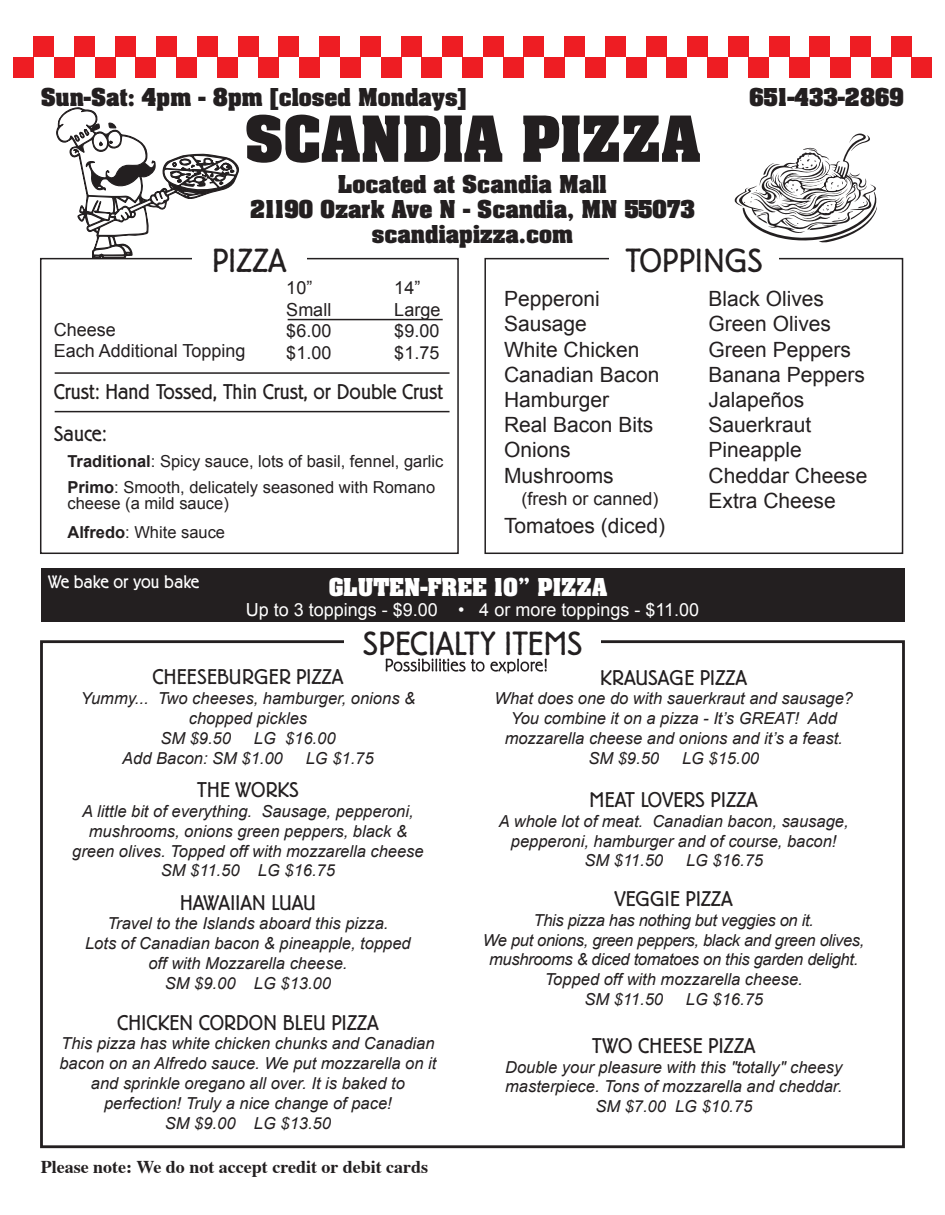
<style>
.page{position:relative;width:945px;height:1215px;background:#fff}
.page>*{position:absolute;margin:0;border:0;box-sizing:border-box;transform-origin:0 0}
.t1{font:700 54px "Aachen";color:#231f20}
.t2{font:300 33px "Berliner Grotesk";letter-spacing:.01em;color:#231f20}
.t3{font:21px/25.2px "Arial";color:#231f20}
.t4{font:300 21px/41.5px "Berliner Grotesk";letter-spacing:.01em;color:#231f20}
.t5{font:700 21px/25.2px "Aachen";color:#231f20;text-align:center}
.t6{font:700 21px "Aachen";color:#fff}
.t7{font:18px/21.6px "Arial";color:#231f20}
.t8{font:700 18px "Times";color:#231f20}
.t9{font:18px "Arial";color:#fff}
.t10{font:300 18px "Berliner Grotesk";color:#fff}
.t11{font:italic 16.5px/19.8px "Arial";color:#231f20;text-align:center}
.t12{font:16.5px/25.8px "Arial";color:#231f20}
.t13{font:italic 16.5px "Arial";letter-spacing:-.02em;color:#231f20}
.s1{font-weight:700}
</style>
<div class="page">
<div style="left:40px;top:258px;width:419px;height:296px;border:2px solid #231f20"></div>
<div style="left:484px;top:258px;width:419px;height:296px;border:2px solid #231f20"></div>
<div style="left:609px;top:241px;width:170px;height:39px;background:#fff"></div>
<div style="left:192px;top:241px;width:115px;height:39px;background:#fff"></div>
<div style="left:891px;top:37px;width:21px;height:20px;background:#ee1d23"></div>
<div style="left:850px;top:37px;width:21px;height:20px;background:#ee1d23"></div>
<div style="left:871px;top:57px;width:20px;height:20px;background:#ee1d23"></div>
<div style="left:912px;top:57px;width:20px;height:20px;background:#ee1d23"></div>
<div style="left:810px;top:37px;width:20px;height:20px;background:#ee1d23"></div>
<div style="left:769px;top:37px;width:20px;height:20px;background:#ee1d23"></div>
<div style="left:789px;top:57px;width:21px;height:20px;background:#ee1d23"></div>
<div style="left:830px;top:57px;width:21px;height:20px;background:#ee1d23"></div>
<div style="left:728px;top:37px;width:20px;height:20px;background:#ee1d23"></div>
<div style="left:687px;top:37px;width:21px;height:20px;background:#ee1d23"></div>
<div style="left:708px;top:57px;width:20px;height:20px;background:#ee1d23"></div>
<div style="left:748px;top:57px;width:21px;height:20px;background:#ee1d23"></div>
<div style="left:646px;top:37px;width:21px;height:20px;background:#ee1d23"></div>
<div style="left:605px;top:37px;width:21px;height:20px;background:#ee1d23"></div>
<div style="left:626px;top:57px;width:20px;height:20px;background:#ee1d23"></div>
<div style="left:667px;top:57px;width:20px;height:20px;background:#ee1d23"></div>
<div style="left:565px;top:37px;width:20px;height:20px;background:#ee1d23"></div>
<div style="left:524px;top:37px;width:20px;height:20px;background:#ee1d23"></div>
<div style="left:544px;top:57px;width:21px;height:20px;background:#ee1d23"></div>
<div style="left:585px;top:57px;width:20px;height:20px;background:#ee1d23"></div>
<div style="left:483px;top:37px;width:20px;height:20px;background:#ee1d23"></div>
<div style="left:442px;top:37px;width:21px;height:20px;background:#ee1d23"></div>
<div style="left:463px;top:57px;width:20px;height:20px;background:#ee1d23"></div>
<div style="left:503px;top:57px;width:21px;height:20px;background:#ee1d23"></div>
<div style="left:401px;top:37px;width:21px;height:20px;background:#ee1d23"></div>
<div style="left:360px;top:37px;width:21px;height:20px;background:#ee1d23"></div>
<div style="left:381px;top:57px;width:20px;height:20px;background:#ee1d23"></div>
<div style="left:422px;top:57px;width:20px;height:20px;background:#ee1d23"></div>
<div style="left:320px;top:37px;width:20px;height:20px;background:#ee1d23"></div>
<div style="left:279px;top:37px;width:20px;height:20px;background:#ee1d23"></div>
<div style="left:299px;top:57px;width:21px;height:20px;background:#ee1d23"></div>
<div style="left:340px;top:57px;width:20px;height:20px;background:#ee1d23"></div>
<div style="left:238px;top:37px;width:20px;height:20px;background:#ee1d23"></div>
<div style="left:197px;top:37px;width:20px;height:20px;background:#ee1d23"></div>
<div style="left:258px;top:57px;width:21px;height:20px;background:#ee1d23"></div>
<div style="left:156px;top:37px;width:21px;height:20px;background:#ee1d23"></div>
<div style="left:115px;top:37px;width:21px;height:20px;background:#ee1d23"></div>
<div style="left:74px;top:37px;width:21px;height:20px;background:#ee1d23"></div>
<div style="left:34px;top:37px;width:20px;height:20px;background:#ee1d23"></div>
<div style="left:54px;top:57px;width:20px;height:20px;background:#ee1d23"></div>
<div style="left:13px;top:57px;width:21px;height:20px;background:#ee1d23"></div>
<div style="left:40px;top:640px;width:865px;height:508px;border:3px solid #231f20"></div>
<div style="left:344px;top:624px;width:257px;height:39px;background:#fff"></div>
<hr style="left:288px;top:319px;width:155px;height:1px;background:#231f20">
<hr style="left:55px;top:372px;width:395px;height:2px;background:#231f20">
<hr style="left:55px;top:411px;width:395px;height:1px;background:#231f20">
<div style="left:41px;top:569px;width:863px;height:53px;background:#231f20"></div>
<svg style="left:386px;top:659px;width:161px;height:14px"></svg>
<svg style="left:55px;top:53px;width:184px;height:208px"></svg>
<svg style="left:734px;top:133px;width:143px;height:110px"></svg>
<p class="t5" style="left:41px;top:84px;width:427px">Sun-Sat: 4pm - 8pm [closed Mondays]</p>
<p class="t5" style="left:750px;top:84px;width:156px">651-433-2869</p>
<h1 class="t1" style="left:245px;top:100px;width:457px">SCANDIA PIZZA</h1>
<p class="t5" style="left:250px;top:171px;width:446px">Located at Scandia Mall<br>21190 Ozark Ave N - Scandia, MN 55073 scandiapizza.com</p>
<h2 class="t2" style="left:212px;top:242px;width:76px">PIZZA</h2>
<h2 class="t2" style="left:625px;top:242px;width:139px">TOPPINGS</h2>
<p class="t3" style="left:504px;top:286px;width:157px">Pepperoni<br>Sausage<br>White Chicken<br>Canadian Bacon<br>Hamburger<br>Real Bacon Bits<br>Onions<br>Mushrooms</p>
<p class="t7" style="left:522px;top:488px;width:139px">(fresh or canned)</p>
<p class="t3" style="left:504px;top:513px;width:163px">Tomatoes (diced)</p>
<p class="t7" style="left:286px;top:277px;width:28px">10”</p>
<p class="t7" style="left:394px;top:277px;width:28px">14”</p>
<p class="t7" style="left:286px;top:299px;width:46px">Small</p>
<p class="t7" style="left:394px;top:299px;width:48px">Large</p>
<p class="t7" style="left:286px;top:320px;width:47px">$6.00</p>
<p class="t7" style="left:394px;top:320px;width:47px">$9.00</p>
<p class="t7" style="left:286px;top:342px;width:47px">$1.00</p>
<p class="t7" style="left:394px;top:342px;width:47px">$1.75</p>
<p class="t3" style="left:709px;top:286px;width:160px">Black Olives<br>Green Olives<br>Green Peppers<br>Banana Peppers<br>Jalapeños<br>Sauerkraut<br>Pineapple<br>Cheddar Cheese<br>Extra Cheese</p>
<p class="t7" style="left:54px;top:319px;width:193px">Cheese<br>Each Additional Topping</p>
<p class="t4" style="left:54px;top:372px;width:391px">Crust: Hand Tossed, Thin Crust, or Double Crust<br>Sauce:</p>
<p class="t12" style="left:67px;top:448px;width:377px"><span class="s1">Traditional</span>: Spicy sauce, lots of basil, fennel, garlic<br><span class="s1">Primo</span>: Smooth, delicately seasoned with Romano</p>
<p class="t12" style="left:67px;top:489px;width:163px;line-height:28.8px">cheese (a mild sauce)<br><span class="s1">Alfredo</span>: White sauce</p>
<p class="t10" style="left:48px;top:572px;width:152px">We bake or you bake</p>
<p class="t6" style="left:329px;top:572px;width:280px">GLUTEN-FREE 10” PIZZA</p>
<p class="t9" style="left:246px;top:598px;width:455px">Up to 3 toppings - $9.00 • 4 or more toppings - $11.00</p>
<h2 class="t2" style="left:363px;top:625px;width:221px">SPECIALTY ITEMS</h2>
<p class="t4" style="left:152px;top:657px;width:193px">CHEESEBURGER PIZZA</p>
<p class="t11" style="left:81px;top:689px;width:336px">Yummy... Two cheeses, hamburger, onions &amp;</p>
<p class="t11" style="left:189px;top:708px;width:120px">chopped pickles</p>
<p class="t11" style="left:160px;top:728px;width:72px">SM $9.50</p>
<p class="t11" style="left:122px;top:728px;width:215px;text-align:left;text-indent:132px">LG $16.00<br>Add Bacon: SM $1.00</p>
<p class="t11" style="left:306px;top:748px;width:69px">LG $1.75</p>
<p class="t4" style="left:600px;top:657px;width:148px">KRAUSAGE PIZZA</p>
<p class="t11" style="left:494px;top:689px;width:360px">What does one do with sauerkraut and sausage?</p>
<p class="t11" style="left:511px;top:709px;width:328px">You combine it on a pizza - It’s GREAT! Add</p>
<p class="t11" style="left:505px;top:728px;width:340px">mozzarella cheese and onions and it’s a feast.</p>
<p class="t11" style="left:588px;top:748px;width:72px">SM $9.50</p>
<p class="t11" style="left:682px;top:748px;width:79px">LG $15.00</p>
<p class="t4" style="left:197px;top:769px;width:103px">THE WORKS</p>
<p class="t11" style="left:72px;top:802px;width:353px">A little bit of everything. Sausage, pepperoni, mushrooms, onions green peppers, black &amp; green olives. Topped off with mozzarella cheese SM $11.50 LG $16.75</p>
<p class="t4" style="left:590px;top:779px;width:170px">MEAT LOVERS PIZZA</p>
<p class="t11" style="left:499px;top:811px;width:351px">A whole lot of meat. Canadian bacon, sausage,</p>
<p class="t11" style="left:511px;top:831px;width:327px">pepperoni, hamburger and of course, bacon!</p>
<p class="t11" style="left:585px;top:851px;width:80px">SM $11.50</p>
<p class="t11" style="left:686px;top:851px;width:79px">LG $16.75</p>
<p class="t4" style="left:615px;top:878px;width:120px">VEGGIE PIZZA</p>
<p class="t13" style="left:534px;top:909px;width:282px">This pizza has nothing but veggies on it.</p>
<p class="t13" style="left:483px;top:929px;width:383px">We put onions, green peppers, black and green olives,</p>
<p class="t13" style="left:489px;top:949px;width:371px">mushrooms &amp; diced tomatoes on this garden delight.</p>
<p class="t11" style="left:545px;top:970px;width:260px">Topped off with mozzarella cheese.</p>
<p class="t11" style="left:584px;top:990px;width:80px">SM $11.50</p>
<p class="t11" style="left:686px;top:990px;width:79px">LG $16.75</p>
<p class="t4" style="left:180px;top:882px;width:137px">HAWAIIAN LUAU</p>
<p class="t11" style="left:85px;top:914px;width:327px">Travel to the Islands aboard this pizza.<br>Lots of Canadian bacon &amp; pineapple, topped off with Mozzarella cheese.<br>SM $9.00 LG $13.00</p>
<p class="t4" style="left:117px;top:1002px;width:263px">CHICKEN CORDON BLEU PIZZA</p>
<p class="t11" style="left:59px;top:1034px;width:378px">This pizza has white chicken chunks and Canadian bacon on an Alfredo sauce. We put mozzarella on it and sprinkle oregano all over. It is baked to perfection! Truly a nice change of pace!<br>SM $9.00 LG $13.50</p>
<p class="t4" style="left:592px;top:1025px;width:165px">TWO CHEESE PIZZA</p>
<p class="t11" style="left:505px;top:1057px;width:339px">Double your pleasure with this "totally" cheesy masterpiece. Tons of mozzarella and cheddar.<br>SM $7.00 LG $10.75</p>
<p class="t8" style="left:41px;top:1149px;width:389px">Please note: We do not accept credit or debit cards</p>
</div>
